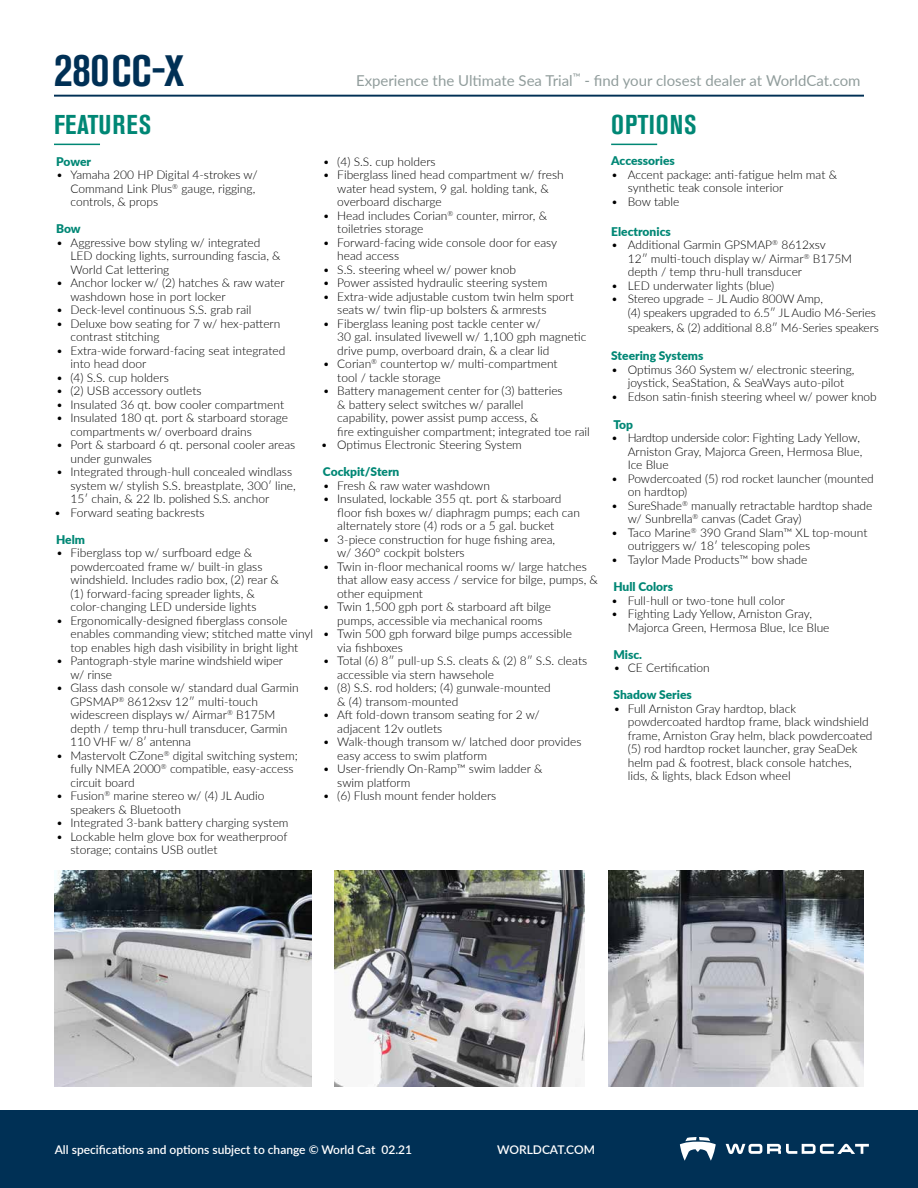
<style>
.page{position:relative;width:918px;height:1188px;background:#fff}
.page>*{position:absolute;margin:0;border:0;box-sizing:border-box;transform-origin:0 0}
.t1{font:700 condensed 43.5px "Akzidenz Grotesk BE";color:#003055}
.t2{font:700 condensed 27px "Akzidenz Grotesk BE";letter-spacing:.035em;color:#008775}
.t3{font:15px "Lato";color:#919d9c}
.t4{font:300 12px/13.5px "Lato";color:#000}
.t5{font:900 12px "Lato";color:#008775}
.t6{font:600 12px "Lato";color:#fff}
.s1{font-size:46.5px}
</style>
<div class="page">
<div style="left:0;top:1110px;width:918px;height:78px;background:#003055"></div>
<svg style="left:726px;top:1144px;width:143px;height:10px"></svg>
<svg style="left:680px;top:1137px;width:36px;height:24px"></svg>
<hr style="left:54px;top:144px;width:46px;height:1px;background:#008775">
<hr style="left:611px;top:144px;width:46px;height:1px;background:#008775">
<hr style="left:54px;top:95px;width:810px;height:2px;background:#003055">
<img style="left:54px;top:870px;width:258px;height:216px">
<img style="left:335px;top:870px;width:249px;height:216px">
<img style="left:608px;top:870px;width:256px;height:216px">
<h1 class="t1" style="left:54px;top:46px;width:132px"><span class="s1">280</span>CC-X</h1>
<p class="t3" style="left:356px;top:70px;width:506px">Experience the Ultimate Sea Trial<sup>™</sup> - find your closest dealer at WorldCat.com</p>
<h2 class="t2" style="left:54px;top:109px;width:99px">FEATURES</h2>
<p class="t5" style="left:56px;top:152px;width:36px">Power</p>
<p class="t4" style="left:70px;top:168px;width:189px;text-indent:-14px">• Yamaha 200 HP Digital 4-strokes w/<br>Command Link Plus<sup>®</sup> gauge, rigging, controls, &amp; props</p>
<p class="t5" style="left:56px;top:220px;width:26px">Bow</p>
<p class="t4" style="left:71px;top:235px;width:212px;text-indent:-14px">• Aggressive bow styling w/ integrated<br>LED docking lights, surrounding fascia, &amp;<br>World Cat lettering</p>
<p class="t4" style="left:71px;top:276px;width:216px;text-indent:-14px">• Anchor locker w/ (2) hatches &amp; raw water washdown hose in port locker</p>
<p class="t4" style="left:56px;top:303px;width:197px">• Deck-level continuous S.S. grab rail</p>
<p class="t4" style="left:71px;top:316px;width:211px;text-indent:-14px">• Deluxe bow seating for 7 w/ hex-pattern contrast stitching</p>
<p class="t4" style="left:71px;top:343px;width:216px;text-indent:-14px">• Extra-wide forward-facing seat integrated into head door</p>
<p class="t4" style="left:56px;top:370px;width:114px">• (4) S.S. cup holders</p>
<p class="t4" style="left:56px;top:384px;width:147px">• (2) USB accessory outlets</p>
<p class="t4" style="left:56px;top:397px;width:229px">• Insulated 36 qt. bow cooler compartment</p>
<p class="t4" style="left:71px;top:411px;width:219px;text-indent:-14px">• Insulated 180 qt. port &amp; starboard storage compartments w/ overboard drains</p>
<p class="t4" style="left:71px;top:438px;width:226px;text-indent:-14px">• Port &amp; starboard 6 qt. personal cooler areas under gunwales</p>
<p class="t4" style="left:71px;top:465px;width:227px;text-indent:-14px">• Integrated through-hull concealed windlass system w/ stylish S.S. breastplate, 300ʹ line,<br>15ʹ chain, &amp; 22 lb. polished S.S. anchor</p>
<p class="t4" style="left:54px;top:505px;width:152px">• Forward seating backrests</p>
<p class="t5" style="left:56px;top:530px;width:30px">Helm</p>
<p class="t4" style="left:71px;top:546px;width:210px;text-indent:-14px">• Fiberglass top w/ surfboard edge &amp; powdercoated frame w/ built-in glass windshield. Includes radio box, (2) rear &amp; (1) forward-facing spreader lights, &amp; color-changing LED underside lights</p>
<p class="t4" style="left:71px;top:613px;width:244px;text-indent:-14px">• Ergonomically-designed fi berglass console enables commanding view; stitched matte vinyl top enables high dash visibility in bright light</p>
<p class="t4" style="left:71px;top:654px;width:214px;text-indent:-14px">• Pantograph-style marine windshield wiper w/ rinse</p>
<p class="t4" style="left:70px;top:681px;width:230px;text-indent:-14px">• Glass dash console w/ standard dual Garmin GPSMAP<sup>®</sup> 8612xsv 12ʺ multi-touch widescreen displays w/ Airmar<sup>®</sup> B175M depth / temp thru-hull transducer, Garmin 110 VHF w/ 8ʹ antenna</p>
<p class="t4" style="left:70px;top:748px;width:229px;text-indent:-14px">• Mastervolt CZone<sup>®</sup> digital switching system; fully NMEA 2000<sup>®</sup> compatible, easy-access circuit board</p>
<p class="t4" style="left:70px;top:789px;width:196px;text-indent:-14px">• Fusion<sup>®</sup> marine stereo w/ (4) JL Audio speakers &amp; Bluetooth</p>
<p class="t4" style="left:56px;top:816px;width:234px">• Integrated 3-bank battery charging system</p>
<p class="t4" style="left:70px;top:829px;width:218px;text-indent:-14px">• Lockable helm glove box for weatherproof storage; contains USB outlet</p>
<p class="t4" style="left:323px;top:154px;width:114px">• (4) S.S. cup holders</p>
<p class="t4" style="left:337px;top:168px;width:228px;text-indent:-14px">• Fiberglass lined head compartment w/ fresh water head system, 9 gal. holding tank, &amp; overboard discharge</p>
<p class="t4" style="left:337px;top:208px;width:211px;text-indent:-14px">• Head includes Corian<sup>®</sup> counter, mirror, &amp; toiletries storage</p>
<p class="t4" style="left:337px;top:235px;width:221px;text-indent:-14px">• Forward-facing wide console door for easy head access</p>
<p class="t4" style="left:323px;top:262px;width:195px">• S.S. steering wheel w/ power knob</p>
<p class="t4" style="left:323px;top:276px;width:226px">• Power assisted hydraulic steering system</p>
<p class="t4" style="left:337px;top:289px;width:238px;text-indent:-14px">• Extra-wide adjustable custom twin helm sport seats w/ twin flip-up bolsters &amp; armrests</p>
<p class="t4" style="left:337px;top:316px;width:251px;text-indent:-14px">• Fiberglass leaning post tackle center w/<br>30 gal. insulated livewell w/ 1,100 gph magnetic drive pump, overboard drain, &amp; a clear lid</p>
<p class="t4" style="left:337px;top:357px;width:222px;text-indent:-14px">• Corian<sup>®</sup> countertop w/ multi-compartment tool / tackle storage</p>
<p class="t4" style="left:323px;top:384px;width:241px">• Battery management center for (3) batteries</p>
<p class="t4" style="left:337px;top:397px;width:188px">&amp; battery select switches w/ parallel</p>
<p class="t4" style="left:337px;top:411px;width:203px">capability, power assist pump access, &amp;</p>
<p class="t4" style="left:323px;top:424px;width:269px">fi re extinguisher compartment; integrated toe rail</p>
<p class="t4" style="left:321px;top:438px;width:203px">• Optimus Electronic Steering System</p>
<p class="t5" style="left:323px;top:463px;width:78px">Cockpit/Stern</p>
<p class="t4" style="left:323px;top:478px;width:168px">• Fresh &amp; raw water washdown</p>
<p class="t4" style="left:337px;top:492px;width:244px;text-indent:-14px">• Insulated, lockable 355 qt. port &amp; starboard floor fish boxes w/ diaphragm pumps; each can alternately store (4) rods or a 5 gal. bucket</p>
<p class="t4" style="left:337px;top:532px;width:219px;text-indent:-14px">• 3-piece construction for huge fishing area, w/ 360° cockpit bolsters</p>
<p class="t4" style="left:337px;top:559px;width:262px;text-indent:-14px">• Twin in-floor mechanical rooms w/ large hatches that allow easy access / service for bilge, pumps, &amp; other equipment</p>
<p class="t4" style="left:323px;top:600px;width:230px;text-align:center">• Twin 1,500 gph port &amp; starboard aft bilge pumps, accessible via mechanical rooms</p>
<p class="t4" style="left:337px;top:627px;width:236px;text-indent:-14px">• Twin 500 gph forward bilge pumps accessible via fishboxes</p>
<p class="t4" style="left:337px;top:654px;width:251px;text-indent:-14px">• Total (6) 8ʺ pull-up S.S. cleats &amp; (2) 8ʺ S.S. cleats accessible via stern hawsehole</p>
<p class="t4" style="left:337px;top:681px;width:215px;text-indent:-14px">• (8) S.S. rod holders; (4) gunwale-mounted &amp; (4) transom-mounted</p>
<p class="t4" style="left:337px;top:708px;width:204px;text-indent:-14px">• Aft fold-down transom seating for 2 w/ adjacent 12v outlets</p>
<p class="t4" style="left:337px;top:735px;width:246px;text-indent:-14px">• Walk-though transom w/ latched door provides easy access to swim platform</p>
<p class="t4" style="left:337px;top:762px;width:207px;text-indent:-14px">• User-friendly On-Ramp™ swim ladder &amp; swim platform</p>
<p class="t4" style="left:323px;top:789px;width:175px">• (6) Flush mount fender holders</p>
<h2 class="t2" style="left:611px;top:109px;width:87px">OPTIONS</h2>
<p class="t5" style="left:611px;top:152px;width:65px">Accessories</p>
<p class="t4" style="left:628px;top:167px;width:211px;text-indent:-16px">• Accent package: anti-fatigue helm mat &amp; synthetic teak console interior</p>
<p class="t4" style="left:611px;top:194px;width:70px">• Bow table</p>
<p class="t5" style="left:611px;top:222px;width:61px">Electronics</p>
<p class="t4" style="left:628px;top:238px;width:226px;text-indent:-16px">• Additional Garmin GPSMAP<sup>®</sup> 8612xsv<br>12ʺ multi-touch display w/ Airmar<sup>®</sup> B175M depth / temp thru-hull transducer</p>
<p class="t4" style="left:611px;top:278px;width:165px">• LED underwater lights (blue)</p>
<p class="t4" style="left:628px;top:292px;width:250px;text-indent:-17px">• Stereo upgrade – JL Audio 800W Amp,<br>(4) speakers upgraded to 6.5ʺ JL Audio M6-Series</p>
<p class="t4" style="left:628px;top:320px;width:252px">speakers, &amp; (2) additional 8.8ʺ M6-Series speakers</p>
<p class="t5" style="left:611px;top:347px;width:94px">Steering Systems</p>
<p class="t4" style="left:611px;top:362px;width:245px;text-align:center">• Optimus 360 System w/ electronic steering, joystick, SeaStation, &amp; SeaWays auto-pilot</p>
<p class="t4" style="left:611px;top:389px;width:267px">• Edson satin-fi nish steering wheel w/ power knob</p>
<p class="t5" style="left:613px;top:415px;width:21px">Top</p>
<p class="t4" style="left:628px;top:431px;width:236px;text-indent:-17px">• Hardtop underside color: Fighting Lady Yellow,<br>Arniston Gray, Majorca Green, Hermosa Blue,<br>Ice Blue</p>
<p class="t4" style="left:628px;top:471px;width:248px;text-indent:-16px">• Powdercoated (5) rod rocket launcher (mounted on hardtop)</p>
<p class="t4" style="left:628px;top:498px;width:246px;text-indent:-17px">• SureShade<sup>®</sup> manually retractable hardtop shade w/ Sunbrella<sup>®</sup> canvas (Cadet Gray)</p>
<p class="t4" style="left:628px;top:525px;width:241px;text-indent:-16px">• Taco Marine<sup>®</sup> 390 Grand Slam™ XL top-mount outriggers w/ 18ʹ telescoping poles</p>
<p class="t4" style="left:611px;top:552px;width:198px">• Taylor Made Products™ bow shade</p>
<p class="t5" style="left:613px;top:578px;width:61px">Hull Colors</p>
<p class="t4" style="left:611px;top:593px;width:175px">• Full-hull or two-tone hull color</p>
<p class="t4" style="left:628px;top:607px;width:203px;text-indent:-16px">• Fighting Lady Yellow, Arniston Gray,<br>Majorca Green, Hermosa Blue, Ice Blue</p>
<p class="t5" style="left:613px;top:646px;width:30px">Misc.</p>
<p class="t4" style="left:613px;top:661px;width:98px">• CE Certification</p>
<p class="t5" style="left:613px;top:686px;width:80px">Shadow Series</p>
<p class="t4" style="left:628px;top:701px;width:246px;text-indent:-14px">• Full Arniston Gray hardtop, black powdercoated hardtop frame, black windshield frame, Arniston Gray helm, black powdercoated (5) rod hardtop rocket launcher, gray SeaDek helm pad &amp; footrest, black console hatches, lids, &amp; lights, black Edson wheel</p>
<p class="t6" style="left:55px;top:1141px;width:359px">All specifications and options subject to change © World Cat 02.21</p>
<p class="t6" style="left:497px;top:1141px;width:99px">WORLDCAT.COM</p>
</div>
